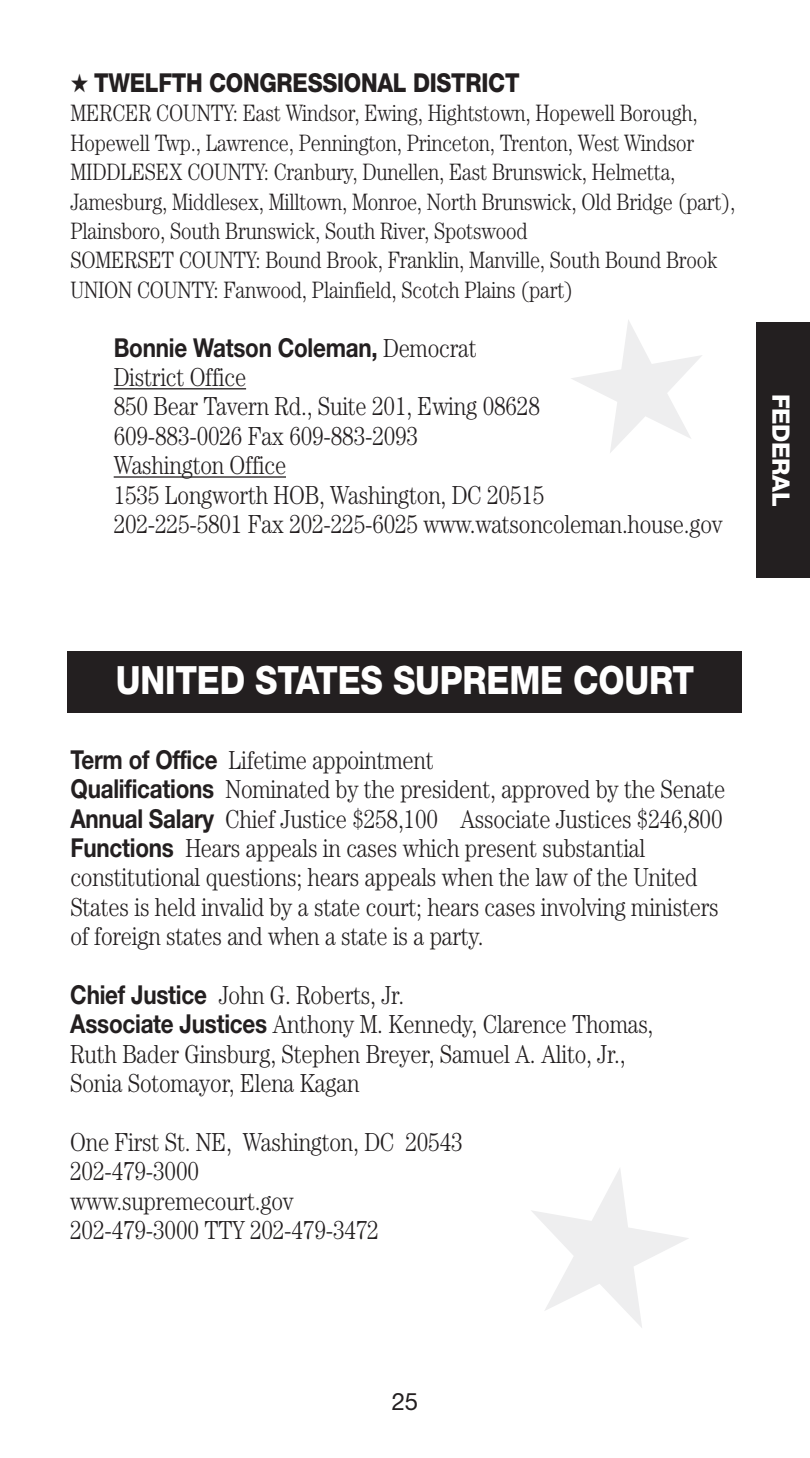
<style>
.page{position:relative;width:810px;height:1458px;background:#fff}
.page>*{position:absolute;margin:0;border:0;box-sizing:border-box;transform-origin:0 0}
.t1{font:800 39px "Helvetica Neue";letter-spacing:-.005em;color:#fff;scale:.86 1}
.t2{font:300 26.1px/29.4px "Century";letter-spacing:-.01em;color:#231f20;scale:.86 1}
.t3{font:800 26.1px "Helvetica Neue";letter-spacing:-.015em;color:#231f20;scale:.86 1}
.t4{font:700 26.1px "Helvetica Neue";letter-spacing:-.01em;color:#231f20;scale:.86 1}
.t5{font:800 24px "Helvetica Neue";letter-spacing:-.015em;color:#fff}
.t6{font:24px "Helvetica Neue";color:#231f20}
.t7{font:300 23.7px/29.4px "Century";letter-spacing:-.01em;color:#231f20;scale:.85 1}
.s1{font-family:"Century";font-weight:300}
.s2{font-family:"Helvetica Neue";font-weight:700}
</style>
<div class="page">
<div style="left:68px;top:651px;width:674px;height:61px;background:#231f20"></div>
<hr style="left:114px;top:388px;width:132px;height:1px;background:#231f20">
<hr style="left:114px;top:476px;width:172px;height:2px;background:#231f20">
<div style="left:756px;top:322px;width:54px;height:256px;background:#231f20"></div>
<p class="t3" style="left:70px;top:73px;width:524px">★ TWELFTH CONGRESSIONAL DISTRICT</p>
<p class="t7" style="left:70px;top:100px;width:784px">MERCER COUNTY: East Windsor, Ewing, Hightstown, Hopewell Borough, Hopewell Twp., Lawrence, Pennington, Princeton, Trenton, West Windsor MIDDLESEX COUNTY: Cranbury, Dunellen, East Brunswick, Helmetta, Jamesburg, Middlesex, Milltown, Monroe, North Brunswick, Old Bridge (part), Plainsboro, South Brunswick, South River, Spotswood<br>SOMERSET COUNTY: Bound Brook, Franklin, Manville, South Bound Brook UNION COUNTY: Fanwood, Plainfield, Scotch Plains (part)</p>
<p class="t4" style="left:114px;top:338px;width:424px">Bonnie Watson Coleman, <span class="s1">Democrat</span></p>
<p class="t2" style="left:114px;top:364px;width:710px">District Office<br>850 Bear Tavern Rd., Suite 201, Ewing 08628<br>609-883-0026 Fax 609-883-2093<br>Washington Office<br>1535 Longworth HOB, Washington, DC 20515<br>202-225-5801 Fax 202-225-6025 www.watsoncoleman.house.gov</p>
<p class="t5" style="left:790px;top:394px;width:114px;rotate:90deg">FEDERAL</p>
<h1 class="t1" style="left:116px;top:666px;width:674px">UNITED STATES SUPREME COURT</h1>
<p class="t2" style="left:70px;top:747px;width:763px"><span class="s2">Term of Office</span> Lifetime appointment<br><span class="s2">Qualifications</span> Nominated by the president, approved by the Senate <span class="s2">Annual Salary</span> Chief Justice $258,100 Associate Justices $246,800<br><span class="s2">Functions</span> Hears appeals in cases which present substantial constitutional questions; hears appeals when the law of the United States is held invalid by a state court; hears cases involving ministers of foreign states and when a state is a party.</p>
<p class="t2" style="left:70px;top:982px;width:680px"><span class="s2">Chief Justice</span> John G. Roberts, Jr.<br><span class="s2">Associate Justices</span> Anthony M. Kennedy, Clarence Thomas, Ruth Bader Ginsburg, Stephen Breyer, Samuel A. Alito, Jr., Sonia Sotomayor, Elena Kagan</p>
<p class="t2" style="left:70px;top:1129px;width:458px">One First St. NE, Washington, DC 20543<br>202-479-3000<br>www.supremecourt.gov<br>202-479-3000 TTY 202-479-3472</p>
<p class="t6" style="left:392px;top:1393px;width:28px">25</p>
</div>
